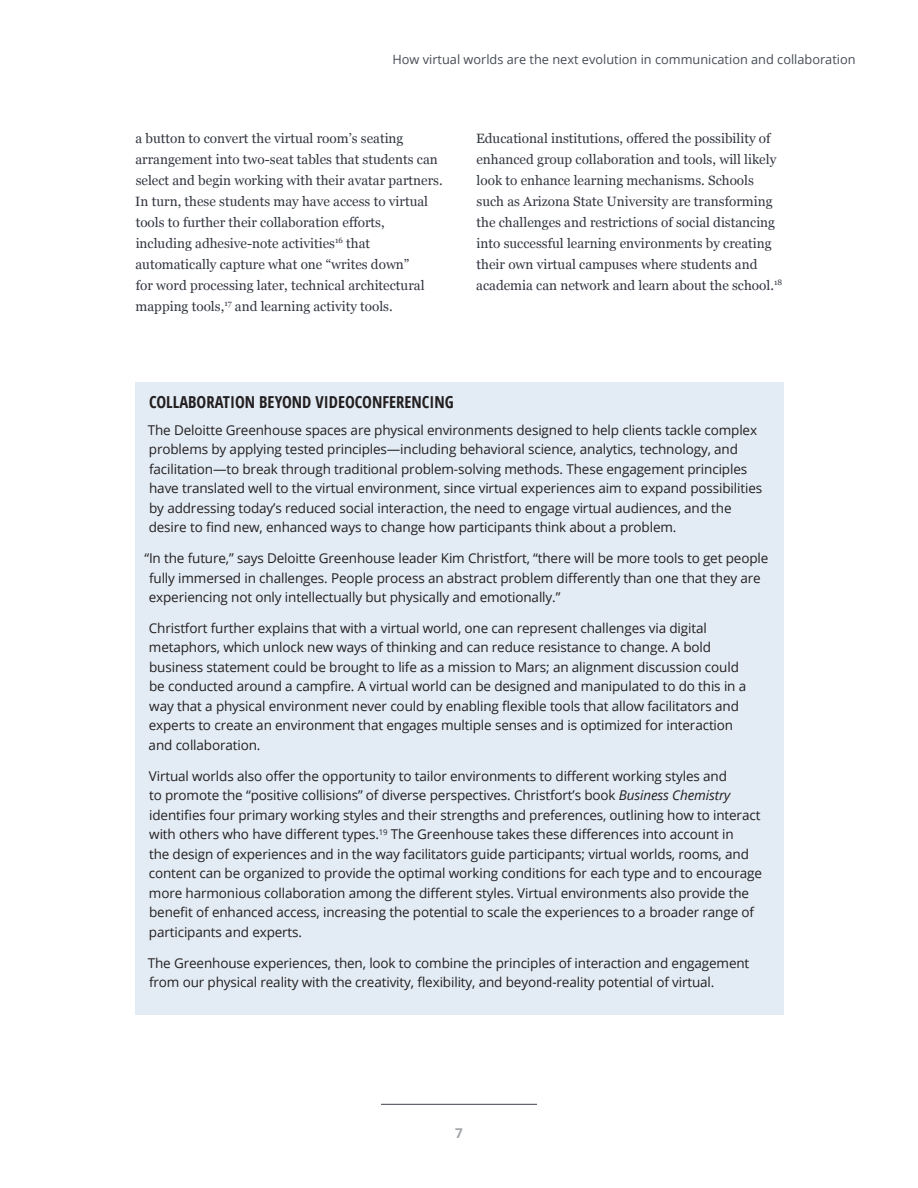
<style>
.page{position:relative;width:918px;height:1188px;background:#fff}
.page>*{position:absolute;margin:0;border:0;box-sizing:border-box;transform-origin:0 0}
.t1{font:700 16.5px "Open Sans Condensed";color:#231f20}
.t2{font:13.5px/19.5px "Open Sans";letter-spacing:-.01em;color:#231f20}
.t3{font:13.5px/21px "Georgia";color:#323640}
.t4{font:700 13.5px "Open Sans";color:#a3a7a9}
.t5{font:12.75px "Open Sans";color:#464b54}
.s1{font-style:italic}
</style>
<div class="page">
<hr style="left:381px;top:1104px;width:156px;height:1px;background:#5f6369">
<div style="left:135px;top:382px;width:648px;height:633px;background:#e3ecf5"></div>
<p class="t5" style="left:392px;top:50px;width:465px">How virtual worlds are the next evolution in communication and collaboration</p>
<p class="t3" style="left:135px;top:127px;width:309px">a button to convert the virtual room’s seating arrangement into two-seat tables that students can select and begin working with their avatar partners.<br>In turn, these students may have access to virtual tools to further their collaboration efforts, including adhesive-note activities<sup>16</sup> that automatically capture what one “writes down”<br>for word processing later, technical architectural mapping tools,<sup>17</sup> and learning activity tools.</p>
<p class="t3" style="left:476px;top:127px;width:308px">Educational institutions, offered the possibility of enhanced group collaboration and tools, will likely look to enhance learning mechanisms. Schools such as Arizona State University are transforming the challenges and restrictions of social distancing into successful learning environments by creating their own virtual campuses where students and academia can network and learn about the school.<sup>18</sup></p>
<p class="t1" style="left:149px;top:391px;width:306px">COLLABORATION BEYOND VIDEOCONFERENCING</p>
<p class="t2" style="left:148px;top:420px;width:616px">The Deloitte Greenhouse spaces are physical environments designed to help clients tackle complex problems by applying tested principles—including behavioral science, analytics, technology, and facilitation—to break through traditional problem-solving methods. These engagement principles have translated well to the virtual environment, since virtual experiences aim to expand possibilities by addressing today’s reduced social interaction, the need to engage virtual audiences, and the desire to find new, enhanced ways to change how participants think about a problem.</p>
<p class="t2" style="left:149px;top:548px;width:621px;text-indent:-4px">“In the future,” says Deloitte Greenhouse leader Kim Christfort, “there will be more tools to get people fully immersed in challenges. People process an abstract problem differently than one that they are experiencing not only intellectually but physically and emotionally.”</p>
<p class="t2" style="left:149px;top:618px;width:599px">Christfort further explains that with a virtual world, one can represent challenges via digital metaphors, which unlock new ways of thinking and can reduce resistance to change. A bold business statement could be brought to life as a mission to Mars; an alignment discussion could be conducted around a campfire. A virtual world can be designed and manipulated to do this in a way that a physical environment never could by enabling flexible tools that allow facilitators and experts to create an environment that engages multiple senses and is optimized for interaction and collaboration.</p>
<p class="t2" style="left:149px;top:766px;width:615px">Virtual worlds also offer the opportunity to tailor environments to different working styles and<br>to promote the “positive collisions” of diverse perspectives. Christfort’s book <span class="s1">Business Chemistry </span>identifies four primary working styles and their strengths and preferences, outlining how to interact with others who have different types.<sup>19</sup> The Greenhouse takes these differences into account in<br>the design of experiences and in the way facilitators guide participants; virtual worlds, rooms, and content can be organized to provide the optimal working conditions for each type and to encourage more harmonious collaboration among the different styles. Virtual environments also provide the benefit of enhanced access, increasing the potential to scale the experiences to a broader range of participants and experts.</p>
<p class="t2" style="left:148px;top:953px;width:603px">The Greenhouse experiences, then, look to combine the principles of interaction and engagement from our physical reality with the creativity, flexibility, and beyond-reality potential of virtual.</p>
<p class="t4" style="left:455px;top:1123px;width:9px">7</p>
</div>
